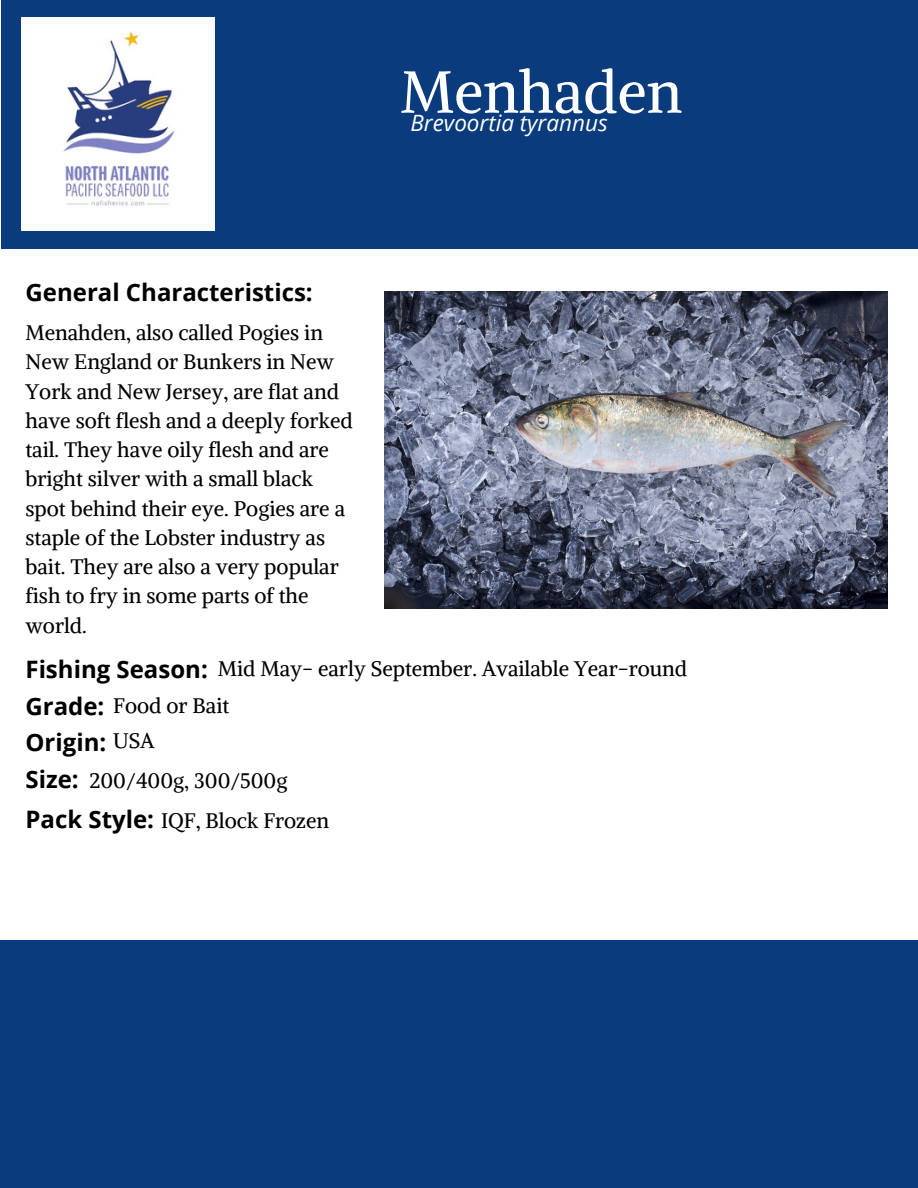
<style>
.page{position:relative;width:918px;height:1188px;background:#fff}
.page>*{position:absolute;margin:0;border:0;box-sizing:border-box;transform-origin:0 0}
.t1{font:58.8px "Alike";color:#fff}
.t2{font:500 51.75px "Montserrat";color:#fff}
.t3{font:700 24px/36.8px "Open Sans";color:#000}
.t4{font:italic 22.5px "Open Sans";color:#fff}
.t5{font:italic 22.05px "Open Sans";color:#fff}
.t6{font:21px/29.2px "Alike";color:#000}
</style>
<div class="page">
<div style="left:0;top:940px;width:918px;height:248px;background:#093b7d"></div>
<div style="left:1px;top:0;width:917px;height:249px;background:#093b7d"></div>
<img style="left:22px;top:18px;width:192px;height:212px">
<img style="left:385px;top:291px;width:503px;height:318px">
<h2 class="t2" style="left:436px;top:41px;width:265px">ATLANTIC</h2>
<p class="t5" style="left:337px;top:109px;width:167px">Clupea Harengus</p>
<h1 class="t1" style="left:400px;top:55px;width:283px">Menhaden</h1>
<p class="t4" style="left:411px;top:107px;width:199px">Brevoortia tyrannus</p>
<h2 class="t2" style="left:436px;top:95px;width:252px">HERRING</h2>
<p class="t3" style="left:26px;top:273px;width:289px">General Characteristics:</p>
<p class="t6" style="left:26px;top:318px;width:329px">Menahden, also called Pogies in<br>New England or Bunkers in New<br>York and New Jersey, are flat and have soft flesh and a deeply forked tail. They have oily flesh and are bright silver with a small black spot behind their eye. Pogies are a staple of the Lobster industry as bait. They are also a very popular fish to fry in some parts of the world.</p>
<p class="t3" style="left:26px;top:650px;width:184px">Fishing Season:<br>Grade:<br>Origin:<br>Size:</p>
<p class="t3" style="left:26px;top:800px;width:130px">Pack Style:</p>
<p class="t6" style="left:113px;top:649px;width:576px;line-height:37.7px;text-indent:105px">Mid May- early September. Available Year-round<br>Food or Bait</p>
<p class="t6" style="left:113px;top:726px;width:43px">USA</p>
<p class="t6" style="left:161px;top:761px;width:170px;line-height:39px;text-indent:-71px">200/400g, 300/500g<br>IQF, Block Frozen</p>
</div>
